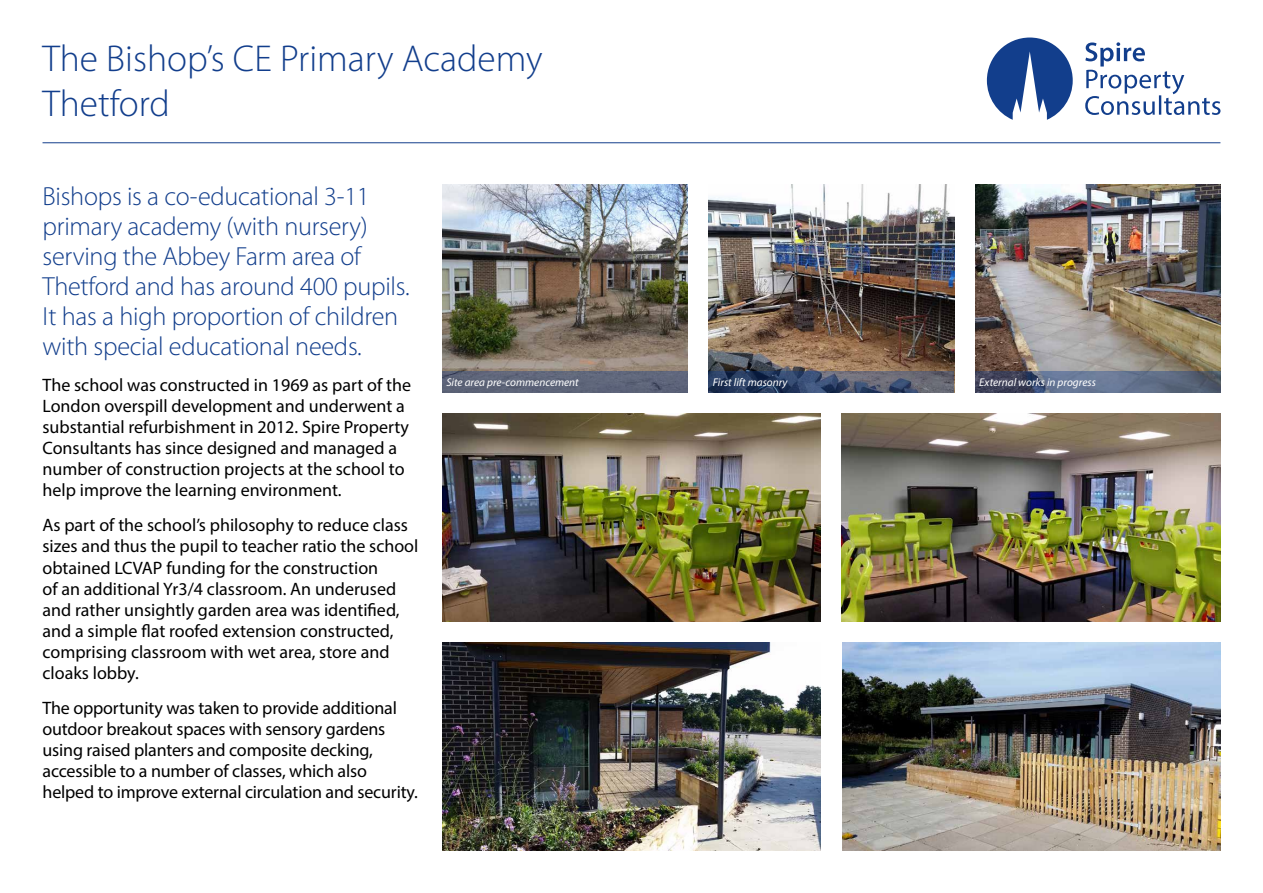
<style>
.page{position:relative;width:1263px;height:893px;background:#fff}
.page>*{position:absolute;margin:0;border:0;box-sizing:border-box;transform-origin:0 0}
.t1{font:300 37.5px/45px "Myriad Pro";color:#123e8c}
.t2{font:300 26.25px/30px "Myriad Pro";letter-spacing:-.01em;color:#123e8c}
.t3{font:18px/21px "Myriad Pro";color:#000}
.t4{font:italic 11.25px "Myriad Pro";color:#fff}
</style>
<div class="page">
<svg style="left:987px;top:38px;width:86px;height:82px"></svg>
<svg style="left:1085px;top:42px;width:135px;height:73px"></svg>
<hr style="left:43px;top:142px;width:1177px;height:1px;background:#123e8c">
<img style="left:709px;top:185px;width:245px;height:186px">
<svg style="left:709px;top:371px;width:245px;height:22px;background:#424e6a"></svg>
<img style="left:975px;top:185px;width:245px;height:186px">
<svg style="left:975px;top:371px;width:245px;height:22px;background:#57637c"></svg>
<img style="left:442px;top:414px;width:379px;height:207px">
<img style="left:842px;top:643px;width:378px;height:207px">
<img style="left:442px;top:185px;width:245px;height:186px">
<img style="left:442px;top:643px;width:379px;height:207px">
<div style="left:442px;top:371px;width:245px;height:22px;background:#5e6579"></div>
<img style="left:842px;top:414px;width:378px;height:207px">
<h1 class="t1" style="left:43px;top:35px;width:502px">The Bishop’s CE Primary Academy<br>Thetford</h1>
<h2 class="t2" style="left:43px;top:181px;width:369px">Bishops is a co-educational 3-11 primary academy (with nursery) serving the Abbey Farm area of Thetford and has around 400 pupils.<br>It has a high proportion of children with special educational needs.</h2>
<p class="t3" style="left:43px;top:374px;width:370px">The school was constructed in 1969 as part of the London overspill development and underwent a substantial refurbishment in 2012. Spire Property Consultants has since designed and managed a number of construction projects at the school to help improve the learning environment.</p>
<p class="t3" style="left:43px;top:515px;width:377px">As part of the school’s philosophy to reduce class sizes and thus the pupil to teacher ratio the school obtained LCVAP funding for the construction<br>of an additional Yr3/4 classroom. An underused and rather unsightly garden area was identified, and a simple flat roofed extension constructed, comprising classroom with wet area, store and cloaks lobby.</p>
<p class="t3" style="left:43px;top:698px;width:377px">The opportunity was taken to provide additional outdoor breakout spaces with sensory gardens using raised planters and composite decking, accessible to a number of classes, which also helped to improve external circulation and security.</p>
<p class="t4" style="left:446px;top:375px;width:134px">Site area pre-commencement</p>
<p class="t4" style="left:713px;top:375px;width:76px">First lift masonry</p>
<p class="t4" style="left:979px;top:375px;width:118px">External works in progress</p>
</div>
